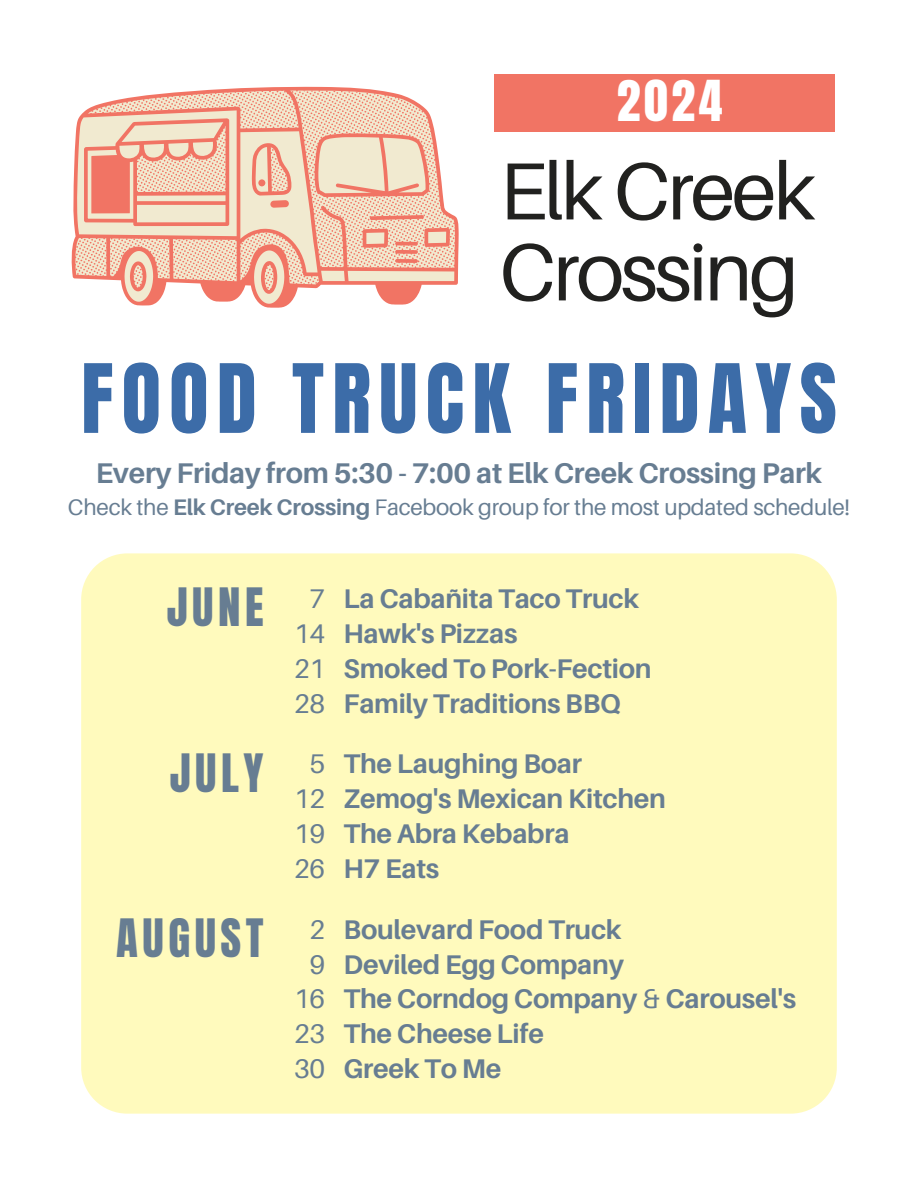
<style>
.page{position:relative;width:918px;height:1188px;background:#fff}
.page>*{position:absolute;margin:0;border:0;box-sizing:border-box;transform-origin:0 0}
.t1{font:81.15px "Anton";letter-spacing:.1em;color:#3c6ca8}
.t2{font:81px/81px "Aileron";letter-spacing:-.04em;color:#21211f}
.t3{font:48px "Anton";color:#fff}
.t4{font:45px "Anton";letter-spacing:.1em;color:#677d92}
.t5{font:700 28.5px "Aileron";letter-spacing:-.01em;color:#677d92}
.t6{font:700 27px/34.8px "Aileron";letter-spacing:-.01em;color:#677d92}
.t7{font:27px/34.8px "Aileron";letter-spacing:-.01em;color:#677d92;text-align:justify}
.t8{font:22.5px "Aileron";letter-spacing:-.01em;color:#677d92}
.s1{font-weight:700}
.s2{font-weight:400}
</style>
<div class="page">
<div style="left:494px;top:74px;width:340px;height:58px;background:#f17464"></div>
<svg style="left:71px;top:87px;width:388px;height:221px;background:#f2c9b5"></svg>
<div style="left:81px;top:553px;width:755px;height:561px;background:#fffabd"></div>
<h3 class="t3" style="left:617px;top:77px;width:107px">2024</h3>
<h2 class="t2" style="left:499px;top:152px;width:317px">Elk Creek<br>Crossing</h2>
<h1 class="t1" style="left:81px;top:357px;width:757px">FOOD TRUCK FRIDAYS</h1>
<p class="t5" style="left:96px;top:457px;width:728px">Every Friday from 5:30 - 7:00 at Elk Creek Crossing Park</p>
<p class="t8" style="left:68px;top:494px;width:784px">Check the <span class="s1">Elk Creek Crossing</span> Facebook group for the most updated schedule!</p>
<h3 class="t4" style="left:167px;top:584px;width:160px">JUNE <sup>7</sup></h3>
<p class="t7" style="left:294px;top:616px;width:33px">14<br>21<br>28</p>
<h3 class="t4" style="left:170px;top:750px;width:157px">JULY <sup>5</sup></h3>
<p class="t7" style="left:294px;top:782px;width:33px">12<br>19<br>26</p>
<h3 class="t4" style="left:116px;top:915px;width:210px">AUGUST <sup>2</sup></h3>
<p class="t7" style="left:294px;top:947px;width:33px;text-align:center">9<br>16<br>23<br>30</p>
<p class="t6" style="left:344px;top:581px;width:310px">La Cabañita Taco Truck<br>Hawk's Pizzas<br>Smoked To Pork-Fection<br>Family Traditions BBQ</p>
<p class="t6" style="left:344px;top:747px;width:324px">The Laughing Boar<br>Zemog's Mexican Kitchen<br>The Abra Kebabra<br>H7 Eats</p>
<p class="t6" style="left:344px;top:912px;width:454px">Boulevard Food Truck<br>Deviled Egg Company<br>The Corndog Company <span class="s2">&amp;</span> Carousel's<br>The Cheese Life<br>Greek To Me</p>
</div>
